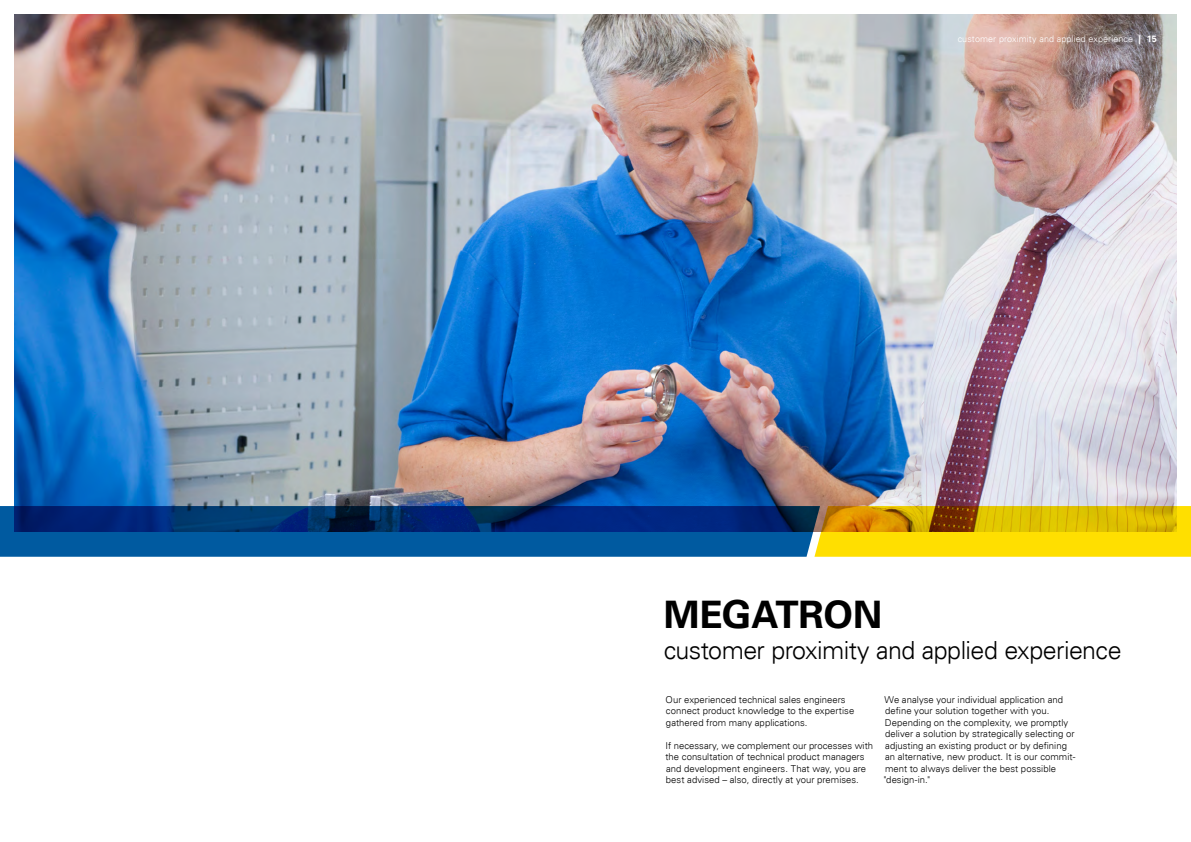
<style>
.page{position:relative;width:1191px;height:842px;background:#fff}
.page>*{position:absolute;margin:0;border:0;box-sizing:border-box;transform-origin:0 0}
.t1{font:700 38px "Univers LT";letter-spacing:-.01em;color:#000}
.t2{font:300 25px "Univers LT";letter-spacing:-.025em;color:#000}
.t3{font:300 9.5px/11.5px "Univers LT";letter-spacing:.005em;color:#000}
.t4{font:300 9px "Univers LT";letter-spacing:.01em;color:#fff}
.t5{font:700 9px "Univers LT";color:#fff}
.s1{font-weight:700}
</style>
<div class="page">
<img style="left:14px;top:14px;width:1162px;height:492px">
<svg style="left:0;top:506px;width:814px;height:51px;background:#014187"></svg>
<svg style="left:814px;top:506px;width:377px;height:51px;background:#e4bf04"></svg>
<p class="t4" style="left:957px;top:34px;width:185px">customer proximity and applied experience <span class="s1">|</span></p>
<p class="t5" style="left:1147px;top:34px;width:12px">15</p>
<p class="t1" style="left:663px;top:592px;width:220px">MEGATRON</p>
<p class="t2" style="left:663px;top:635px;width:459px">customer proximity and applied experience</p>
<p class="t3" style="left:665px;top:694px;width:190px">Our experienced technical sales engineers connect product knowledge to the expertise gathered from many applications.</p>
<p class="t3" style="left:665px;top:740px;width:209px">If necessary, we complement our processes with the consultation of technical product managers and development engineers. That way, you are best advised – also, directly at your premises.</p>
<p class="t3" style="left:883px;top:694px;width:193px">We analyse your individual application and define your solution together with you.<br>Depending on the complexity, we promptly deliver a solution by strategically selecting or adjusting an existing product or by defining an alternative, new product. It is our commit&shy;ment to always deliver the best possible "design-in."</p>
</div>
